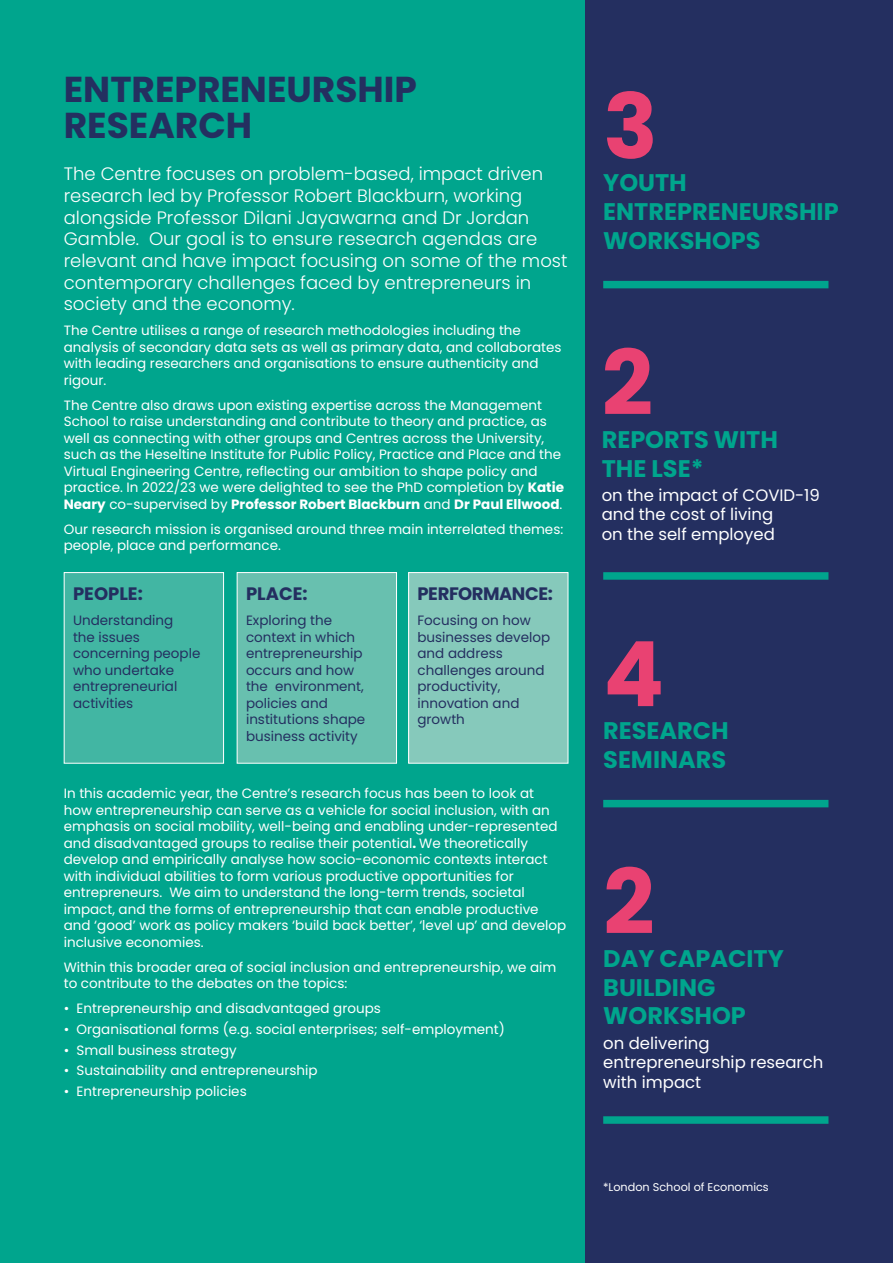
<style>
.page{position:relative;width:893px;height:1263px;background:#00a58d}
.page>*{position:absolute;margin:0;border:0;box-sizing:border-box;transform-origin:0 0}
.t1{font:700 90px "Poppins";color:#e94272}
.t2{font:700 36px/36px "Poppins";color:#242f60}
.t3{font:700 24px/28.8px "Poppins";color:#00a58d}
.t4{font:300 18px/21.6px "Poppins";color:#fff}
.t5{font:700 18px "Poppins";letter-spacing:-.01em;color:#242f60}
.t6{font:16.5px/19.8px "Poppins";color:#fff}
.List_Paragraph{font:13.5px/16.5px "Poppins";color:#fff}
.t7{font:13.5px/16.5px "Poppins";color:#242f60}
.t8{font:11.25px "Poppins";color:#fff}
.s1{font-weight:700}
</style>
<div class="page">
<div style="left:585px;top:0;width:308px;height:1263px;background:#242f60"></div>
<div style="left:64px;top:573px;width:160px;height:190px;background:#42b6a3"></div>
<div style="left:64px;top:572px;width:160px;height:192px;border:1px solid #fff"></div>
<div style="left:237px;top:573px;width:159px;height:190px;background:#68c0af"></div>
<div style="left:237px;top:572px;width:160px;height:192px;border:1px solid #fff"></div>
<div style="left:409px;top:573px;width:159px;height:190px;background:#86c9bb"></div>
<div style="left:408px;top:572px;width:160px;height:192px;border:1px solid #fff"></div>
<div style="left:603px;top:281px;width:225px;height:7px;background:#00a58d"></div>
<div style="left:603px;top:572px;width:225px;height:8px;background:#00a58d"></div>
<div style="left:603px;top:1116px;width:225px;height:8px;background:#00a58d"></div>
<div style="left:603px;top:800px;width:225px;height:7px;background:#00a58d"></div>
<p class="t2" style="left:64px;top:71px;width:355px">ENTREPRENEURSHIP<br>RESEARCH</p>
<p class="t4" style="left:64px;top:163px;width:505px">The Centre focuses on problem-based, impact driven research led by Professor Robert Blackburn, working alongside Professor Dilani Jayawarna and Dr Jordan Gamble. Our goal is to ensure research agendas are relevant and have impact focusing on some of the most contemporary challenges faced by entrepreneurs in society and the economy.</p>
<p class="List_Paragraph" style="left:64px;top:322px;width:499px">The Centre utilises a range of research methodologies including the analysis of secondary data sets as well as primary data, and collaborates with leading researchers and organisations to ensure authenticity and rigour.</p>
<p class="List_Paragraph" style="left:64px;top:397px;width:502px">The Centre also draws upon existing expertise across the Management School to raise understanding and contribute to theory and practice, as well as connecting with other groups and Centres across the University, such as the Heseltine Institute for Public Policy, Practice and Place and the Virtual Engineering Centre, reflecting our ambition to shape policy and practice. In 2022/23 we were delighted to see the PhD completion by <span class="s1">Katie Neary</span> co-supervised by <span class="s1">Professor Robert Blackburn</span> and <span class="s1">Dr Paul Ellwood</span>.</p>
<p class="List_Paragraph" style="left:64px;top:521px;width:501px">Our research mission is organised around three main interrelated themes: people, place and performance.</p>
<p class="t5" style="left:73px;top:584px;width:71px">PEOPLE:</p>
<p class="t7" style="left:73px;top:612px;width:129px">Understanding<br>the issues concerning people who undertake entrepreneurial activities</p>
<p class="t5" style="left:246px;top:584px;width:63px">PLACE:</p>
<p class="t7" style="left:246px;top:612px;width:121px">Exploring the context in which entrepreneurship occurs and how the environment, policies and institutions shape business activity</p>
<p class="t5" style="left:417px;top:584px;width:137px">PERFORMANCE:</p>
<p class="t7" style="left:417px;top:612px;width:134px">Focusing on how businesses develop and address challenges around productivity, innovation and growth</p>
<p class="List_Paragraph" style="left:64px;top:785px;width:504px">In this academic year, the Centre’s research focus has been to look at<br>how entrepreneurship can serve as a vehicle for social inclusion, with an emphasis on social mobility, well-being and enabling under-represented and disadvantaged groups to realise their potential<span class="s1">.</span> We theoretically develop and empirically analyse how socio-economic contexts interact with individual abilities to form various productive opportunities for entrepreneurs. We aim to understand the long-term trends, societal impact, and the forms of entrepreneurship that can enable productive and ‘good’ work as policy makers ‘build back better’, ‘level up’ and develop inclusive economies.</p>
<p class="List_Paragraph" style="left:64px;top:959px;width:494px">Within this broader area of social inclusion and entrepreneurship, we aim to contribute to the debates on the topics:</p>
<p class="List_Paragraph" style="left:64px;top:1000px;width:319px">• Entrepreneurship and disadvantaged groups</p>
<p class="List_Paragraph" style="left:64px;top:1021px;width:443px">• Organisational forms (e.g. social enterprises; self-employment)</p>
<p class="List_Paragraph" style="left:64px;top:1042px;width:174px">• Small business strategy</p>
<p class="List_Paragraph" style="left:64px;top:1062px;width:255px">• Sustainability and entrepreneurship</p>
<p class="List_Paragraph" style="left:64px;top:1083px;width:184px">• Entrepreneurship policies</p>
<p class="t1" style="left:603px;top:75px;width:56px">3</p>
<p class="t3" style="left:603px;top:169px;width:237px">YOUTH<br>ENTREPRENEURSHIP<br>WORKSHOPS</p>
<p class="t1" style="left:602px;top:331px;width:53px">2</p>
<p class="t3" style="left:602px;top:425px;width:178px">REPORTS WITH<br>THE LSE*</p>
<p class="t6" style="left:602px;top:485px;width:220px">on the impact of COVID-19 and the cost of living<br>on the self employed</p>
<p class="t1" style="left:603px;top:622px;width:62px">4</p>
<p class="t3" style="left:603px;top:716px;width:127px">RESEARCH<br>SEMINARS</p>
<p class="t1" style="left:603px;top:850px;width:53px">2</p>
<p class="t3" style="left:603px;top:944px;width:182px">DAY CAPACITY<br>BUILDING<br>WORKSHOP</p>
<p class="t6" style="left:603px;top:1033px;width:222px">on delivering entrepreneurship research with impact</p>
<p class="t8" style="left:603px;top:1180px;width:167px">*London School of Economics</p>
</div>
